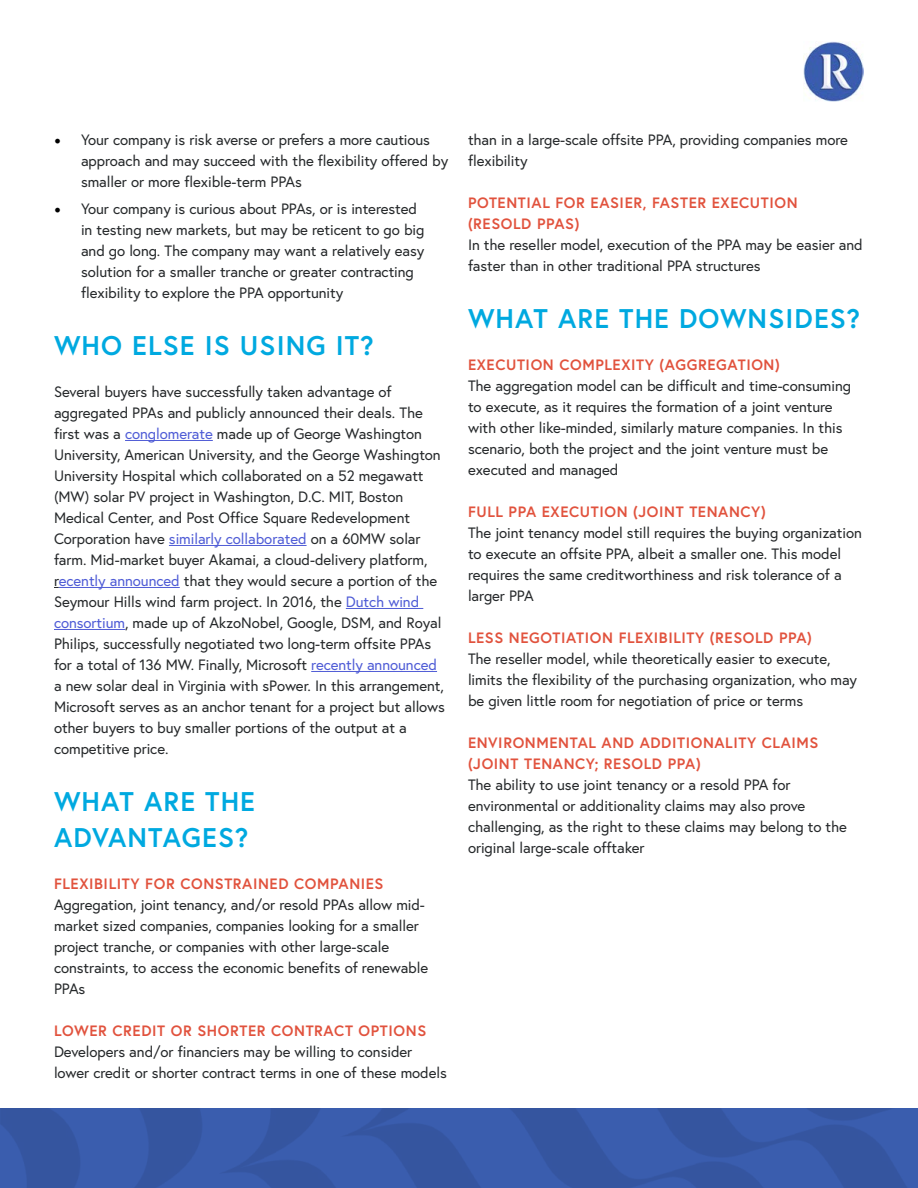
<style>
.page{position:relative;width:918px;height:1188px;background:#fff}
.page>*{position:absolute;margin:0;border:0;box-sizing:border-box;transform-origin:0 0}
.t1{font:700 27px/36px "Europa";letter-spacing:.04em;color:#00a9e0}
.t2{font:15px/21px "Europa";letter-spacing:-.005em;color:#25282a}
.t3{font:700 15px/21px "Europa";letter-spacing:.04em;color:#e1523d}
.s1{font-family:"Minion Pro";font-size:18px;color:#000}
.s2{color:#4f5cd6}
</style>
<div class="page">
<img style="left:0;top:1108px;width:918px;height:80px">
<img style="left:804px;top:41px;width:60px;height:61px">
<hr style="left:125px;top:440px;width:88px;height:1px;background:#4f5cd6">
<hr style="left:169px;top:545px;width:138px;height:1px;background:#4f5cd6">
<hr style="left:59px;top:587px;width:121px;height:1px;background:#4f5cd6">
<hr style="left:346px;top:608px;width:77px;height:1px;background:#4f5cd6">
<hr style="left:54px;top:629px;width:71px;height:1px;background:#4f5cd6">
<hr style="left:311px;top:671px;width:126px;height:1px;background:#4f5cd6">
<p class="t2" style="left:81px;top:129px;width:369px;text-indent:-27px"><span class="s1">•</span> Your company is risk averse or prefers a more cautious approach and may succeed with the flexibility offered by smaller or more flexible-term PPAs</p>
<p class="t2" style="left:81px;top:198px;width:345px;text-indent:-27px"><span class="s1">•</span> Your company is curious about PPAs, or is interested in testing new markets, but may be reticent to go big and go long. The company may want a relatively easy solution for a smaller tranche or greater contracting flexibility to explore the PPA opportunity</p>
<h1 class="t1" style="left:54px;top:327px;width:321px">WHO ELSE IS USING IT?</h1>
<p class="t2" style="left:54px;top:381px;width:393px">Several buyers have successfully taken advantage of aggregated PPAs and publicly announced their deals. The first was a <span class="s2">conglomerate</span> made up of George Washington University, American University, and the George Washington University Hospital which collaborated on a 52 megawatt (MW) solar PV project in Washington, D.C. MIT, Boston Medical Center, and Post Office Square Redevelopment Corporation have <span class="s2">similarly collaborated</span> on a 60MW solar farm. Mid-market buyer Akamai, a cloud-delivery platform, r<span class="s2">ecently announced</span> that they would secure a portion of the Seymour Hills wind farm project. In 2016, the <span class="s2">Dutch wind consortium</span>, made up of AkzoNobel, Google, DSM, and Royal Philips, successfully negotiated two long-term offsite PPAs for a total of 136 MW. Finally, Microsoft <span class="s2">recently announced </span>a new solar deal in Virginia with sPower. In this arrangement, Microsoft serves as an anchor tenant for a project but allows other buyers to buy smaller portions of the output at a competitive price.</p>
<h1 class="t1" style="left:54px;top:783px;width:203px">WHAT ARE THE<br>ADVANTAGES?</h1>
<p class="t3" style="left:54px;top:873px;width:331px">FLEXIBILITY FOR CONSTRAINED COMPANIES</p>
<p class="t2" style="left:54px;top:894px;width:376px">Aggregation, joint tenancy, and/or resold PPAs allow mid&shy;market sized companies, companies looking for a smaller project tranche, or companies with other large-scale constraints, to access the economic benefits of renewable PPAs</p>
<p class="t3" style="left:54px;top:1020px;width:374px">LOWER CREDIT OR SHORTER CONTRACT OPTIONS</p>
<p class="t2" style="left:54px;top:1041px;width:395px">Developers and/or financiers may be willing to consider lower credit or shorter contract terms in one of these models</p>
<p class="t2" style="left:468px;top:129px;width:382px">than in a large-scale offsite PPA, providing companies more flexibility</p>
<p class="t3" style="left:468px;top:191px;width:331px">POTENTIAL FOR EASIER, FASTER EXECUTION (RESOLD PPAS)</p>
<p class="t2" style="left:468px;top:234px;width:396px">In the reseller model, execution of the PPA may be easier and faster than in other traditional PPA structures</p>
<h1 class="t1" style="left:468px;top:299px;width:394px">WHAT ARE THE DOWNSIDES?</h1>
<p class="t3" style="left:468px;top:353px;width:313px">EXECUTION COMPLEXITY (AGGREGATION)</p>
<p class="t2" style="left:468px;top:375px;width:385px">The aggregation model can be difficult and time-consuming to execute, as it requires the formation of a joint venture with other like-minded, similarly mature companies. In this scenario, both the project and the joint venture must be executed and managed</p>
<p class="t3" style="left:468px;top:500px;width:299px">FULL PPA EXECUTION (JOINT TENANCY)</p>
<p class="t2" style="left:468px;top:522px;width:395px">The joint tenancy model still requires the buying organization to execute an offsite PPA, albeit a smaller one. This model requires the same creditworthiness and risk tolerance of a larger PPA</p>
<p class="t3" style="left:468px;top:626px;width:345px">LESS NEGOTIATION FLEXIBILITY (RESOLD PPA)</p>
<p class="t2" style="left:468px;top:648px;width:391px">The reseller model, while theoretically easier to execute, limits the flexibility of the purchasing organization, who may be given little room for negotiation of price or terms</p>
<p class="t3" style="left:468px;top:731px;width:352px">ENVIRONMENTAL AND ADDITIONALITY CLAIMS (JOINT TENANCY; RESOLD PPA)</p>
<p class="t2" style="left:468px;top:774px;width:380px">The ability to use joint tenancy or a resold PPA for environmental or additionality claims may also prove challenging, as the right to these claims may belong to the original large-scale offtaker</p>
</div>
